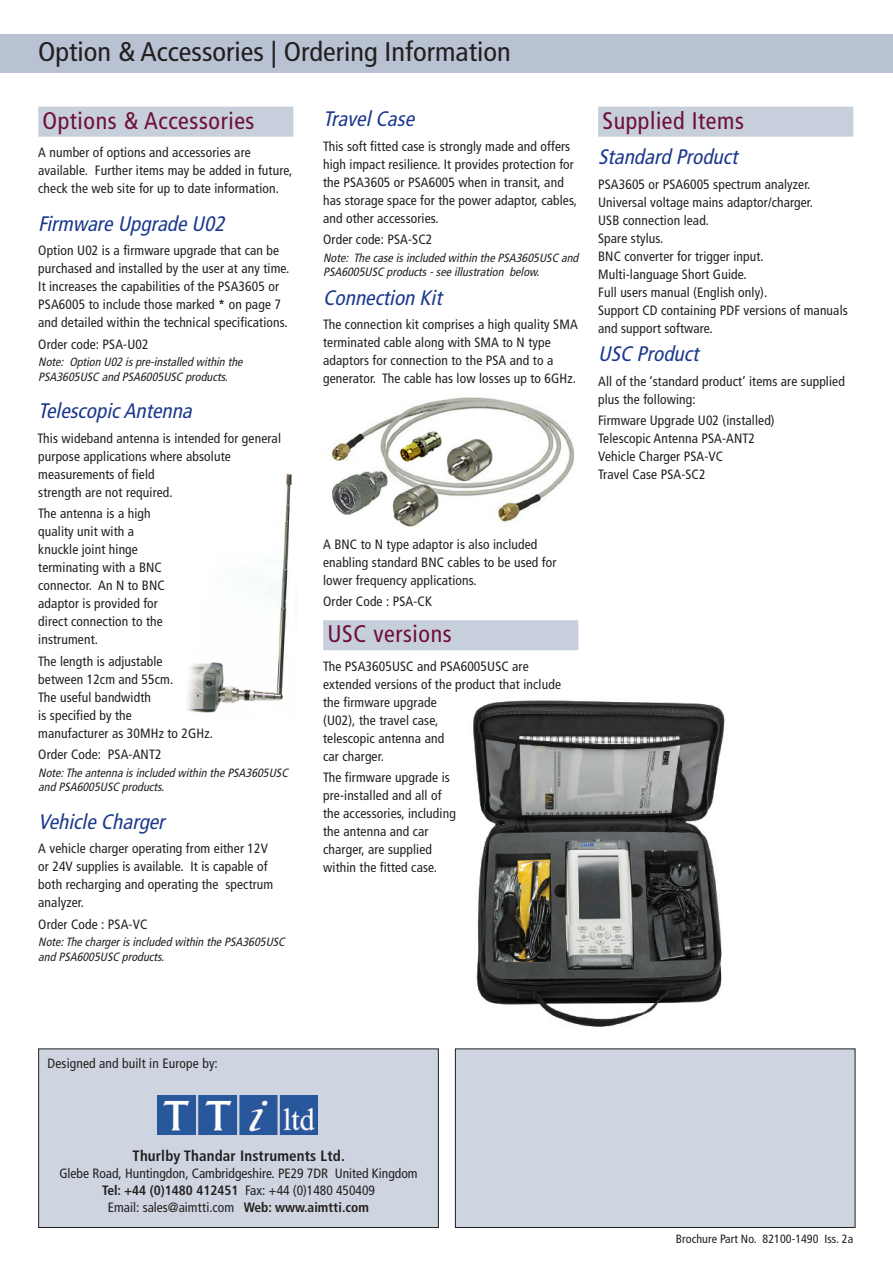
<style>
.page{position:relative;width:893px;height:1263px;background:#fff}
.page>*{position:absolute;margin:0;border:0;box-sizing:border-box;transform-origin:0 0}
.Spec_Page_Head{font:condensed 27px "Frutiger";color:#231f20;scale:1.05 1}
.Body_Head_5{font:condensed 24px "Frutiger";letter-spacing:.025em;color:#6e0f35}
.Body_Head_2{font:italic condensed 21px "Frutiger";color:#1b388c}
.Address_1{font:700 condensed 15px "Frutiger LT Std";letter-spacing:.01em;color:#231f20}
.Body_Text_1{font:condensed 13.5px/18px "Frutiger";letter-spacing:.01em;color:#231f20}
.Address_2{font:condensed 13.5px "Frutiger";color:#231f20}
.Address_2-2{font:700 condensed 13.5px "Frutiger LT Std";color:#231f20}
.Small_Text_1{font:italic condensed 12px/14.4px "Frutiger";color:#231f20}
.Small_Text_1-2{font:condensed 12px "Frutiger";letter-spacing:.005em;color:#231f20}
.s1{font-family:"Frutiger LT Std";font-weight:700}
.s2{font-family:"Frutiger";font-weight:400}
</style>
<div class="page">
<div style="left:0;top:34px;width:893px;height:38px;background:#b8c2d2"></div>
<div style="left:38px;top:107px;width:255px;height:30px;background:#c8cfdc"></div>
<img style="left:186px;top:474px;width:110px;height:239px">
<div style="left:323px;top:620px;width:255px;height:30px;background:#c8cfdc"></div>
<div style="left:598px;top:107px;width:255px;height:30px;background:#c8cfdc"></div>
<div style="left:39px;top:1049px;width:399px;height:178px;background:#ced5e0"></div>
<div style="left:38px;top:1048px;width:401px;height:180px;border:1px solid #231f20"></div>
<div style="left:455px;top:1049px;width:400px;height:178px;background:#ced5e0"></div>
<div style="left:455px;top:1048px;width:400px;height:180px;border:1px solid #231f20"></div>
<img style="left:158px;top:1096px;width:160px;height:38px">
<img style="left:331px;top:397px;width:244px;height:130px">
<img style="left:473px;top:700px;width:252px;height:327px">
<p class="Spec_Page_Head" style="left:38px;top:36px;width:451px">Option &amp; Accessories | Ordering Information</p>
<p class="Body_Head_5" style="left:43px;top:106px;width:213px">Options &amp; Accessories</p>
<p class="Body_Text_1" style="left:38px;top:144px;width:256px">A number of options and accessories are available. Further items may be added in future, check the web site for up to date information.</p>
<p class="Body_Head_2" style="left:38px;top:211px;width:193px">FirmwareUpgradeU02</p>
<p class="Body_Text_1" style="left:38px;top:242px;width:253px">Option U02 is a firmware upgrade that can be purchased and installed by the user at any time.<br>It increases the capabilities of the PSA3605 or PSA6005 to include those marked <span class="s1">*</span> on page 7 and detailed within the technical specifications.</p>
<p class="Body_Text_1" style="left:38px;top:335px;width:112px">Order code: PSA-U02</p>
<p class="Small_Text_1" style="left:38px;top:355px;width:209px">Note: Option U02 ispre-installed within the<br>PSA3605USC and PSA6005USC products.</p>
<p class="Body_Head_2" style="left:38px;top:399px;width:160px">TelescopicAntenna</p>
<p class="Body_Text_1" style="left:38px;top:429px;width:245px">This wideband antenna is intended for general purpose applications where absolute measurements of field<br>strength are not required.</p>
<p class="Body_Text_1" style="left:38px;top:505px;width:128px">The antenna is a high quality unit with a knuckle joint hinge terminating with a BNC connector. An N to BNC adaptor is provided for direct connection to the instrument.</p>
<p class="Body_Text_1" style="left:38px;top:652px;width:176px">The length is adjustable<br>between 12cm and 55cm.<br>The useful bandwidth<br>is specified by the<br>manufacturer as 30MHz to 2GHz.</p>
<p class="Body_Text_1" style="left:38px;top:745px;width:125px">Order Code: PSA-ANT2</p>
<p class="Small_Text_1" style="left:38px;top:765px;width:254px">Note:Theantenna isincluded within thePSA3605USC and PSA6005USC products.</p>
<p class="Body_Head_2" style="left:38px;top:809px;width:133px">VehicleCharger</p>
<p class="Body_Text_1" style="left:38px;top:840px;width:237px">A vehicle charger operating from either 12V or 24V supplies is available. It is capable of both recharging and operating the spectrum analyzer.</p>
<p class="Body_Text_1" style="left:38px;top:915px;width:111px">Order Code : PSA-VC</p>
<p class="Small_Text_1" style="left:38px;top:935px;width:251px">Note:Thechargerisincluded within thePSA3605USC and PSA6005USC products.</p>
<p class="Body_Head_2" style="left:323px;top:107px;width:98px">TravelCase</p>
<p class="Body_Text_1" style="left:323px;top:137px;width:255px">This soft fitted case is strongly made and offers high impact resilience. It provides protection for the PSA3605 or PSA6005 when in transit, and has storage space for the power adaptor, cables, and other accessories.</p>
<p class="Body_Text_1" style="left:323px;top:230px;width:111px">Order code: PSA-SC2</p>
<p class="Small_Text_1" style="left:323px;top:251px;width:260px">Note: Thecaseisincluded within thePSA3605USC and<br>PSA6005USC products-seeillustration below.</p>
<p class="Body_Head_2" style="left:323px;top:285px;width:125px">Connection Kit</p>
<p class="Body_Text_1" style="left:323px;top:316px;width:256px">The connection kit comprises a high quality SMA terminated cable along with SMA to N type adaptors for connection to the PSA and to a generator. The cable has low losses up to 6GHz.</p>
<p class="Body_Text_1" style="left:323px;top:535px;width:235px">A BNC to N type adaptor is also included enabling standard BNC cables to be used for lower frequency applications.</p>
<p class="Body_Text_1" style="left:323px;top:592px;width:110px">Order Code : PSA-CK</p>
<p class="Body_Head_5" style="left:327px;top:620px;width:126px">USC versions</p>
<p class="Body_Text_1" style="left:323px;top:657px;width:239px">The PSA3605USC and PSA6005USC are extended versions of the product that include the firmware upgrade<br>(U02), the travel case,<br>telescopic antenna and<br>car charger.</p>
<p class="Body_Text_1" style="left:323px;top:769px;width:134px">The firmware upgrade is pre-installed and all of the accessories, including the antenna and car charger, are supplied within the fitted case.</p>
<p class="Body_Head_5" style="left:602px;top:106px;width:143px">Supplied Items</p>
<p class="Body_Head_2" style="left:598px;top:145px;width:146px">Standard Product</p>
<p class="Body_Text_1" style="left:598px;top:175px;width:251px">PSA3605 or PSA6005 spectrum analyzer.<br>Universal voltage mains adaptor/charger.<br>USB connection lead.<br>Spare stylus.<br>BNC converter for trigger input.<br>Multi-language Short Guide.<br>Full users manual (English only).<br>Support CD containing PDF versions of manuals and support software.</p>
<p class="Body_Head_2" style="left:598px;top:342px;width:107px">USC Product</p>
<p class="Body_Text_1" style="left:598px;top:372px;width:248px">All of the ‘standard product’ items are supplied plus the following:</p>
<p class="Body_Text_1" style="left:598px;top:412px;width:178px">Firmware Upgrade U02 (installed)<br>Telescopic Antenna PSA-ANT2<br>Vehicle Charger PSA-VC<br>Travel Case PSA-SC2</p>
<p class="Body_Text_1" style="left:48px;top:1054px;width:172px">Designed and built in Europe by:</p>
<p class="Address_1" style="left:133px;top:1147px;width:214px">Thurlby Thandar Instruments Ltd.</p>
<p class="Address_2" style="left:59px;top:1166px;width:360px">Glebe Road, Huntingdon, Cambridgeshire. PE29 7DR United Kingdom</p>
<p class="Address_2-2" style="left:102px;top:1183px;width:274px">Tel: +44 (0)1480 412451 <span class="s2">Fax: +44 (0)1480 450409</span></p>
<p class="Address_2" style="left:108px;top:1200px;width:263px">Email: sales@aimtti.com <span class="s1">Web: www.aimtti.com</span></p>
<p class="Small_Text_1-2" style="left:676px;top:1232px;width:179px">Brochure Part No. 82100-1490 Iss. 2a</p>
</div>
